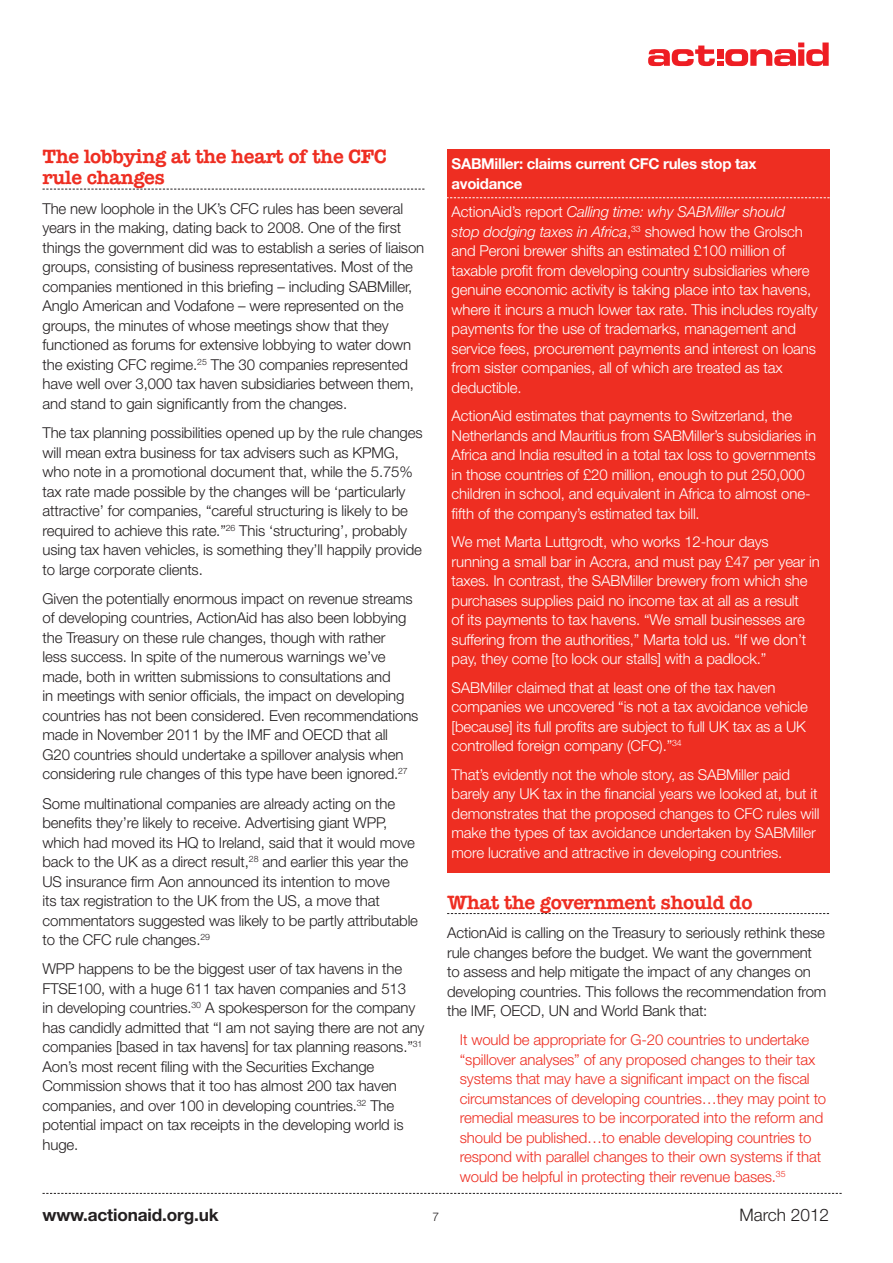
<style>
.page{position:relative;width:893px;height:1263px;background:#fff}
.page>*{position:absolute;margin:0;border:0;box-sizing:border-box;transform-origin:0 0}
.New_Ameri_Headings{font:19.5px/21px "American Typewriter Dm Bd";letter-spacing:-.025em;color:#ee2e22}
.t1{font:700 17.25px "Helvetica Neue";letter-spacing:-.01em;color:#231f20}
.t2{font:300 17.25px "Helvetica Neue";color:#231f20}
.New_Text{font:300 15px/19.5px "Helvetica Neue";letter-spacing:-.01em;color:#231f20}
.t3{font:300 15px/19.5px "Helvetica Neue";letter-spacing:-.01em;color:#fff}
.New_Text-2{font:300 15px/19.5px "Helvetica Neue";letter-spacing:-.01em;color:#ee2e22}
.t4{font:700 15px/19.5px "Helvetica Neue";letter-spacing:-.02em;color:#fff}
.t5{font:300 12px "Helvetica Neue";color:#231f20}
.s1{font-style:italic}
</style>
<div class="page">
<svg style="left:43px;top:189px;width:382px;height:1px"></svg>
<svg style="left:447px;top:913px;width:382px;height:1px"></svg>
<div style="left:447px;top:149px;width:383px;height:724px;background:#ee2e22"></div>
<svg style="left:447px;top:197px;width:383px;height:1px"></svg>
<svg style="left:43px;top:1193px;width:799px;height:1px"></svg>
<svg style="left:648px;top:43px;width:181px;height:23px"></svg>
<p class="New_Ameri_Headings" style="left:43px;top:146px;width:346px">The lobbying at the heart of the CFC rule changes</p>
<p class="New_Text" style="left:43px;top:198px;width:383px">The new loophole in the UK’s CFC rules has been several years in the making, dating back to 2008. One of the first things the government did was to establish a series of liaison groups, consisting of business representatives. Most of the companies mentioned in this briefing – including SABMiller, Anglo American and Vodafone – were represented on the groups, the minutes of whose meetings show that they functioned as forums for extensive lobbying to water down the existing CFC regime.<sup>25</sup> The 30 companies represented have well over 3,000 tax haven subsidiaries between them, and stand to gain significantly from the changes.</p>
<p class="New_Text" style="left:43px;top:423px;width:382px">The tax planning possibilities opened up by the rule changes will mean extra business for tax advisers such as KPMG, who note in a promotional document that, while the 5.75% tax rate made possible by the changes will be ‘particularly attractive’ for companies, “careful structuring is likely to be required to achieve this rate.”<sup>26</sup> This ‘structuring’, probably using tax haven vehicles, is something they’ll happily provide to large corporate clients.</p>
<p class="New_Text" style="left:43px;top:588px;width:377px">Given the potentially enormous impact on revenue streams of developing countries, ActionAid has also been lobbying the Treasury on these rule changes, though with rather<br>less success. In spite of the numerous warnings we’ve made, both in written submissions to consultations and<br>in meetings with senior officials, the impact on developing countries has not been considered. Even recommendations made in November 2011 by the IMF and OECD that all G20 countries should undertake a spillover analysis when considering rule changes of this type have been ignored.<sup>27</sup></p>
<p class="New_Text" style="left:43px;top:793px;width:377px">Some multinational companies are already acting on the benefits they’re likely to receive. Advertising giant WPP, which had moved its HQ to Ireland, said that it would move back to the UK as a direct result,<sup>28</sup> and earlier this year the US insurance firm Aon announced its intention to move<br>its tax registration to the UK from the US, a move that commentators suggested was likely to be partly attributable to the CFC rule changes.<sup>29</sup></p>
<p class="New_Text" style="left:43px;top:959px;width:384px">WPP happens to be the biggest user of tax havens in the FTSE100, with a huge 611 tax haven companies and 513<br>in developing countries.<sup>30</sup> A spokesperson for the company has candidly admitted that “I am not saying there are not any companies [based in tax havens] for tax planning reasons.”<sup>31<br></sup>Aon’s most recent filing with the Securities Exchange Commission shows that it too has almost 200 tax haven companies, and over 100 in developing countries.<sup>32</sup> The potential impact on tax receipts in the developing world is huge.</p>
<p class="t4" style="left:452px;top:154px;width:306px">SABMiller: claims current CFC rules stop tax avoidance</p>
<p class="t3" style="left:452px;top:202px;width:368px">ActionAid’s report <span class="s1">Calling time: why SABMiller should<br>stop dodging taxes in Africa</span>,<sup>33</sup> showed how the Grolsch and Peroni brewer shifts an estimated £100 million of taxable profit from developing country subsidiaries where genuine economic activity is taking place into tax havens, where it incurs a much lower tax rate. This includes royalty payments for the use of trademarks, management and service fees, procurement payments and interest on loans from sister companies, all of which are treated as tax deductible.</p>
<p class="t3" style="left:452px;top:406px;width:366px">ActionAid estimates that payments to Switzerland, the Netherlands and Mauritius from SABMiller’s subsidiaries in Africa and India resulted in a total tax loss to governments in those countries of £20 million, enough to put 250,000 children in school, and equivalent in Africa to almost one&shy;fifth of the company’s estimated tax bill.</p>
<p class="t3" style="left:452px;top:532px;width:370px">We met Marta Luttgrodt, who works 12-hour days<br>running a small bar in Accra, and must pay £47 per year in taxes. In contrast, the SABMiller brewery from which she purchases supplies paid no income tax at all as a result<br>of its payments to tax havens. “We small businesses are suffering from the authorities,” Marta told us. “If we don’t pay, they come [to lock our stalls] with a padlock.”</p>
<p class="t3" style="left:452px;top:677px;width:358px">SABMiller claimed that at least one of the tax haven companies we uncovered “is not a tax avoidance vehicle [because] its full profits are subject to full UK tax as a UK controlled foreign company (CFC).”<sup>34</sup></p>
<p class="t3" style="left:452px;top:764px;width:369px">That’s evidently not the whole story, as SABMiller paid barely any UK tax in the financial years we looked at, but it demonstrates that the proposed changes to CFC rules will make the types of tax avoidance undertaken by SABMiller more lucrative and attractive in developing countries.</p>
<p class="New_Ameri_Headings" style="left:447px;top:892px;width:307px">What the government should do</p>
<p class="New_Text" style="left:447px;top:923px;width:381px">ActionAid is calling on the Treasury to seriously rethink these rule changes before the budget. We want the government to assess and help mitigate the impact of any changes on developing countries. This follows the recommendation from the IMF, OECD, UN and World Bank that:</p>
<p class="New_Text-2" style="left:460px;top:1030px;width:368px">It would be appropriate for G-20 countries to undertake “spillover analyses” of any proposed changes to their tax systems that may have a significant impact on the fiscal circumstances of developing countries…they may point to remedial measures to be incorporated into the reform and should be published…to enable developing countries to respond with parallel changes to their own systems if that would be helpful in protecting their revenue bases.<sup>35</sup></p>
<p class="t1" style="left:43px;top:1204px;width:178px">www.actionaid.org.uk</p>
<p class="t2" style="left:739px;top:1204px;width:91px">March 2012</p>
<p class="t5" style="left:432px;top:1209px;width:8px">7</p>
</div>
